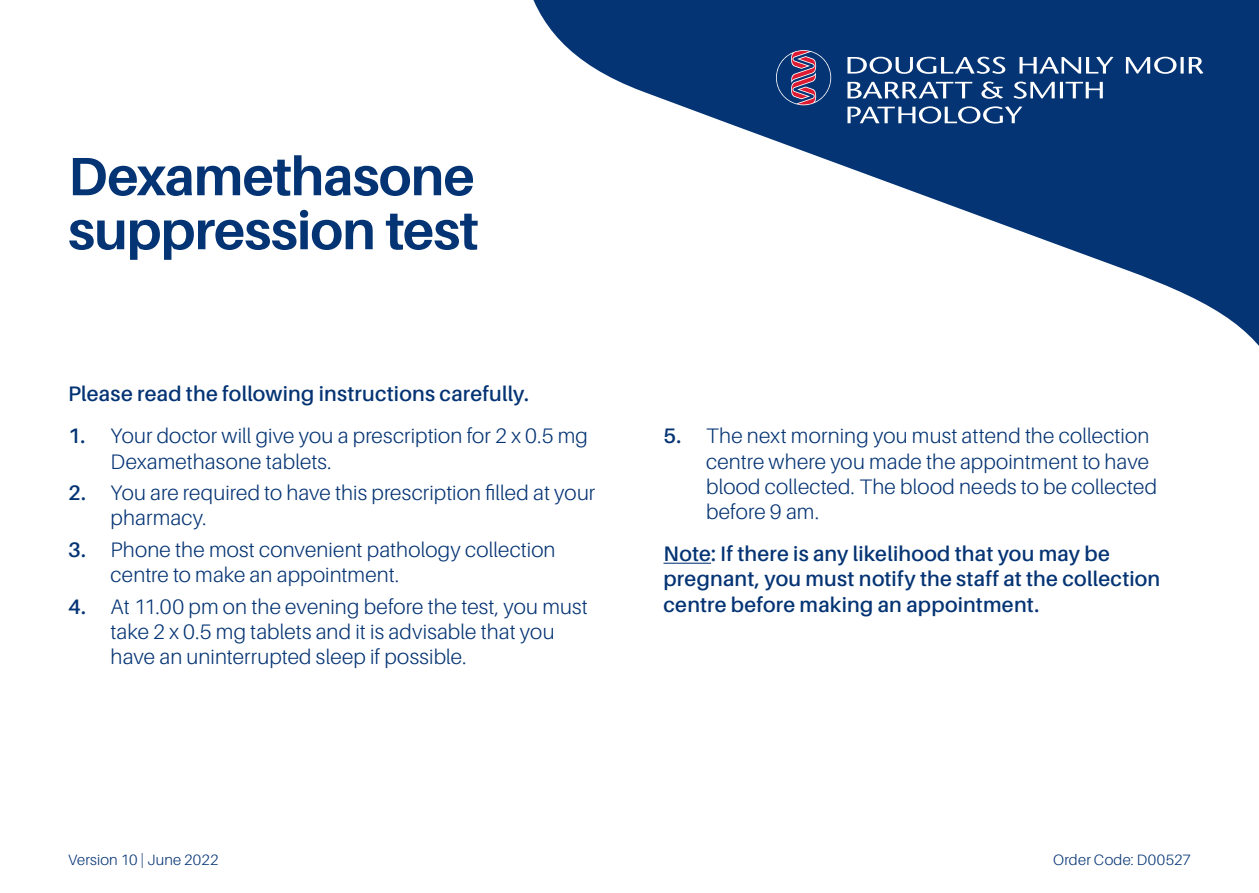
<style>
.page{position:relative;width:1259px;height:893px;background:#fff}
.page>*{position:absolute;margin:0;border:0;box-sizing:border-box;transform-origin:0 0}
.t1{font:700 54px/54px "Aileron";letter-spacing:-.015em;color:#053474}
.t2{font:300 21px/25.2px "Aileron";letter-spacing:.005em;color:#053474}
.t3{font:600 21px/25.2px "Aileron";letter-spacing:.01em;color:#053474}
.t4{font:300 15px "Aileron";letter-spacing:.015em;color:#053474}
.s1{font-weight:600}
</style>
<div class="page">
<svg style="left:533px;top:0;width:726px;height:346px"></svg>
<svg style="left:776px;top:50px;width:427px;height:74px;background:#284e85"></svg>
<hr style="left:663px;top:563px;width:48px;height:1px;background:#053474">
<h1 class="t1" style="left:68px;top:150px;width:412px">Dexamethasone suppression test</h1>
<p class="t3" style="left:68px;top:381px;width:462px">Please read the following instructions carefully.</p>
<p class="t2" style="left:111px;top:424px;width:479px;text-indent:-43px"><span class="s1">1.</span> Your doctor will give you a prescription for 2 x 0.5 mg<br>Dexamethasone tablets.</p>
<p class="t2" style="left:111px;top:480px;width:486px;text-indent:-43px"><span class="s1">2.</span> You are required to have this prescription filled at your pharmacy.</p>
<p class="t2" style="left:111px;top:537px;width:446px;text-indent:-43px"><span class="s1">3.</span> Phone the most convenient pathology collection centre to make an appointment.</p>
<p class="t2" style="left:111px;top:594px;width:479px;text-indent:-43px"><span class="s1">4.</span> At 11.00 pm on the evening before the test, you must take 2 x 0.5 mg tablets and it is advisable that you have an uninterrupted sleep if possible.</p>
<p class="t2" style="left:706px;top:424px;width:452px;text-indent:-43px"><span class="s1">5.</span> The next morning you must attend the collection centre where you made the appointment to have blood collected. The blood needs to be collected before 9 am.</p>
<p class="t3" style="left:663px;top:541px;width:498px">Note: If there is any likelihood that you may be pregnant, you must notify the staff at the collection centre before making an appointment.</p>
<p class="t4" style="left:68px;top:851px;width:152px">Version 10 | June 2022</p>
<p class="t4" style="left:1053px;top:851px;width:139px">Order Code: D00527</p>
</div>
